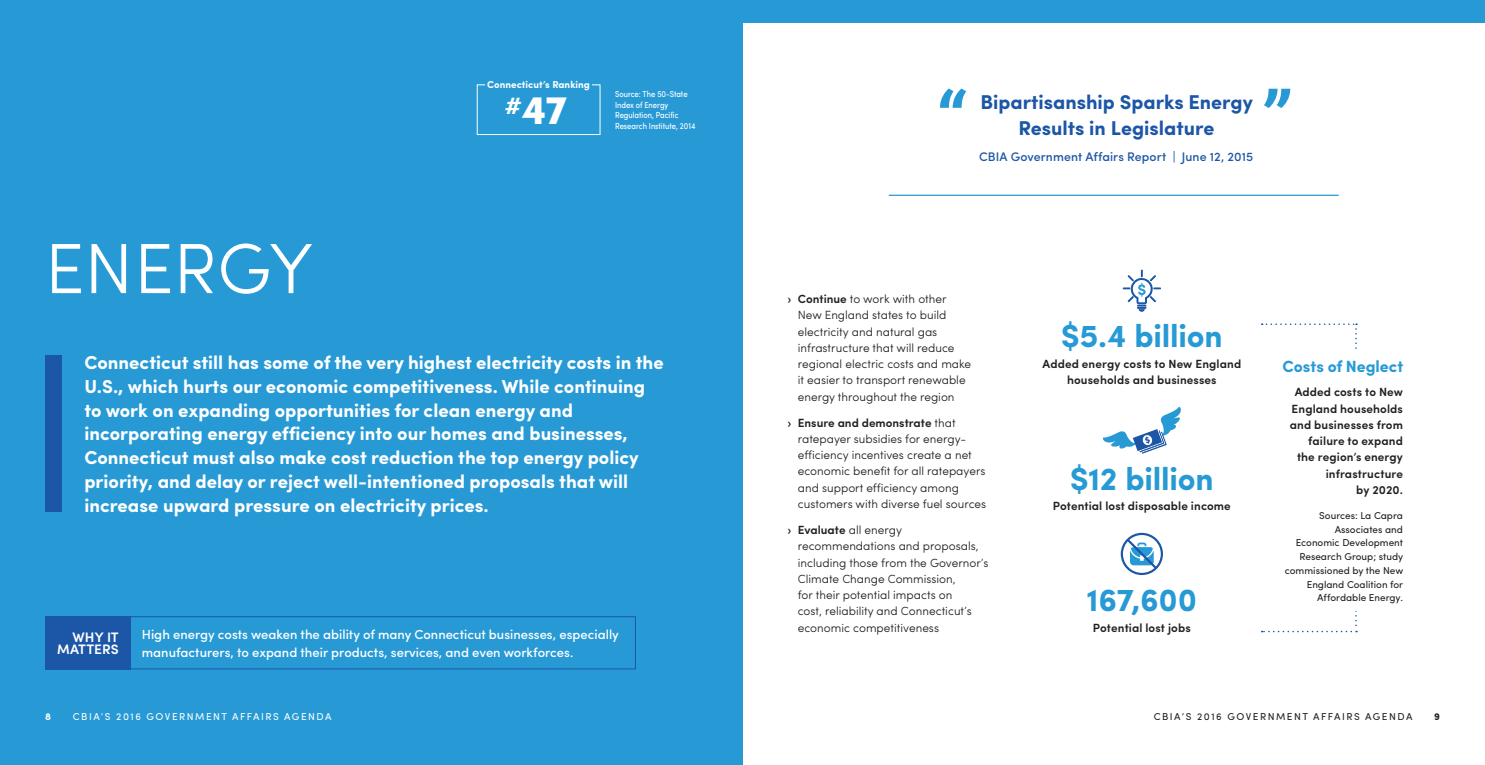
<style>
.page{position:relative;width:1485px;height:765px;background:#fff}
.page>*{position:absolute;margin:0;border:0;box-sizing:border-box;transform-origin:0 0}
.t1{font:900 72.38px "Sofia Pro";color:#279ad6}
.t2{font:300 71.25px "Sofia Pro";letter-spacing:-.005em;color:#fff}
.t3{font:900 40.5px "Sofia Pro";color:#fff}
.t4{font:700 32px "Sofia Pro";letter-spacing:-.005em;color:#279ad6}
.t5{font:700 20px/26.2px "Sofia Pro";color:#1c56a6;text-align:center}
.t6{font:700 18.75px/23.8px "Sofia Pro";color:#fff}
.t7{font:700 16.25px "Sofia Pro";color:#279ad6}
.t8{font:600 13.75px/12.5px "Sofia Pro";letter-spacing:.005em;color:#fff;text-align:right}
.t9{font:500 13.12px/18.1px "Sofia Pro";color:#fff}
.t10{font:500 12.5px "Sofia Pro";letter-spacing:.005em;color:#1c56a6}
.t11{font:300 11.88px/16.2px "Sofia Pro";color:#231f20}
.t12{font:600 11.88px/16.2px "Sofia Pro";letter-spacing:.01em;color:#231f20;text-align:center}
.t13{font:10px/13.8px "Sofia Pro";color:#231f20;text-align:right}
.t14{font:10px "Sofia Pro";letter-spacing:.15em;color:#fff}
.t15{font:10px "Sofia Pro";letter-spacing:.15em;color:#231f20}
.t16{font:700 10px "Sofia Pro";color:#fff}
.t17{font:700 10px "Sofia Pro";color:#231f20}
.t18{font:condensed 8.75px/10.9px "Sofia Pro";color:#fff}
.s1{font-weight:700}
.s2{font-weight:600}
</style>
<div class="page">
<div style="left:0;top:0;width:742px;height:765px;background:#279ad6"></div>
<div style="left:741px;top:0;width:744px;height:22px;background:#279ad6"></div>
<div style="left:45px;top:355px;width:17px;height:157px;background:#1c56a6"></div>
<div style="left:477px;top:84px;width:124px;height:51px;border:1px solid #fff"></div>
<div style="left:485px;top:81px;width:107px;height:8px;background:#279ad6"></div>
<div style="left:130px;top:616px;width:506px;height:53px;border:1px solid #1c56a6"></div>
<div style="left:45px;top:616px;width:85px;height:53px;background:#1c56a6"></div>
<hr style="left:889px;top:195px;width:450px;height:1px;background:#279ad6">
<svg style="left:1123px;top:270px;width:38px;height:42px"></svg>
<svg style="left:1103px;top:407px;width:78px;height:47px"></svg>
<div style="left:1121px;top:533px;width:42px;height:42px;border:2px solid #1c56a6;border-radius:50%"></div>
<svg style="left:1124px;top:537px;width:35px;height:34px"></svg>
<svg style="left:1262px;top:323px;width:95px;height:309px"></svg>
<div style="left:1344px;top:350px;width:24px;height:261px;background:#fff"></div>
<h2 class="t2" style="left:45px;top:216px;width:269px">ENERGY</h2>
<p class="t16" style="left:487px;top:77px;width:104px">Connecticut’s Ranking</p>
<h3 class="t3" style="left:504px;top:78px;width:64px"><sup>#</sup>47</h3>
<p class="t18" style="left:615px;top:88px;width:82px">Source: The 50-State<br>Index of Energy<br>Regulation, Pacific<br>Research Institute, 2014</p>
<p class="t6" style="left:84px;top:349px;width:581px">Connecticut still has some of the very highest electricity costs in the U.S., which hurts our economic competitiveness. While continuing to work on expanding opportunities for clean energy and incorporating energy efficiency into our homes and businesses, Connecticut must also make cost reduction the top energy policy priority, and delay or reject well-intentioned proposals that will increase upward pressure on electricity prices.</p>
<p class="t8" style="left:57px;top:630px;width:63px">WHY IT<br>MATTERS</p>
<p class="t9" style="left:142px;top:624px;width:479px">High energy costs weaken the ability of many Connecticut businesses, especially manufacturers, to expand their products, services, and even workforces.</p>
<h1 class="t1" style="left:936px;top:59px;width:33px">“</h1>
<h1 class="t1" style="left:1261px;top:56px;width:33px">”</h1>
<h3 class="t5" style="left:980px;top:88px;width:274px">Bipartisanship Sparks Energy<br>Results in Legislature</h3>
<p class="t10" style="left:979px;top:147px;width:276px">CBIA Government Affairs Report | June 12, 2015</p>
<p class="t11" style="left:798px;top:290px;width:175px;text-indent:-10px"><span class="s1">›</span> <span class="s2">Continue</span> to work with other<br>New England states to build electricity and natural gas infrastructure that will reduce regional electric costs and make it easier to transport renewable energy throughout the region</p>
<p class="t11" style="left:798px;top:414px;width:190px;text-indent:-10px"><span class="s1">›</span> <span class="s2">Ensure and demonstrate</span> that ratepayer subsidies for energy&shy;efficiency incentives create a net economic benefit for all ratepayers and support efficiency among customers with diverse fuel sources</p>
<p class="t11" style="left:798px;top:521px;width:192px;text-indent:-10px"><span class="s1">›</span> <span class="s2">Evaluate</span> all energy recommendations and proposals, including those from the Governor’s<br>Climate Change Commission,<br>for their potential impacts on<br>cost, reliability and Connecticut’s economic competitiveness</p>
<h3 class="t4" style="left:1061px;top:312px;width:163px">$5.4 billion</h3>
<p class="t12" style="left:1043px;top:355px;width:200px">Added energy costs to New England households and businesses</p>
<h3 class="t4" style="left:1070px;top:454px;width:145px">$12 billion</h3>
<p class="t12" style="left:1053px;top:497px;width:180px">Potential lost disposable income</p>
<h3 class="t4" style="left:1086px;top:575px;width:112px">167,600</h3>
<p class="t12" style="left:1093px;top:619px;width:99px">Potential lost jobs</p>
<h3 class="t7" style="left:1283px;top:354px;width:122px">Costs of Neglect</h3>
<p class="t12" style="left:1290px;top:383px;width:115px;text-align:right">Added costs to New<br>England households and businesses from failure to expand the region’s energy infrastructure<br>by 2020.</p>
<p class="t13" style="left:1285px;top:508px;width:120px">Sources: La Capra<br>Associates and<br>Economic Development<br>Research Group; study commissioned by the New<br>England Coalition for<br>Affordable Energy.</p>
<p class="t16" style="left:45px;top:709px;width:7px">8</p>
<p class="t14" style="left:73px;top:709px;width:260px">CBIA’S 2016 GOVERNMENT AFFAIRS AGENDA</p>
<p class="t15" style="left:1154px;top:709px;width:260px">CBIA’S 2016 GOVERNMENT AFFAIRS AGENDA</p>
<p class="t17" style="left:1434px;top:709px;width:7px">9</p>
</div>
